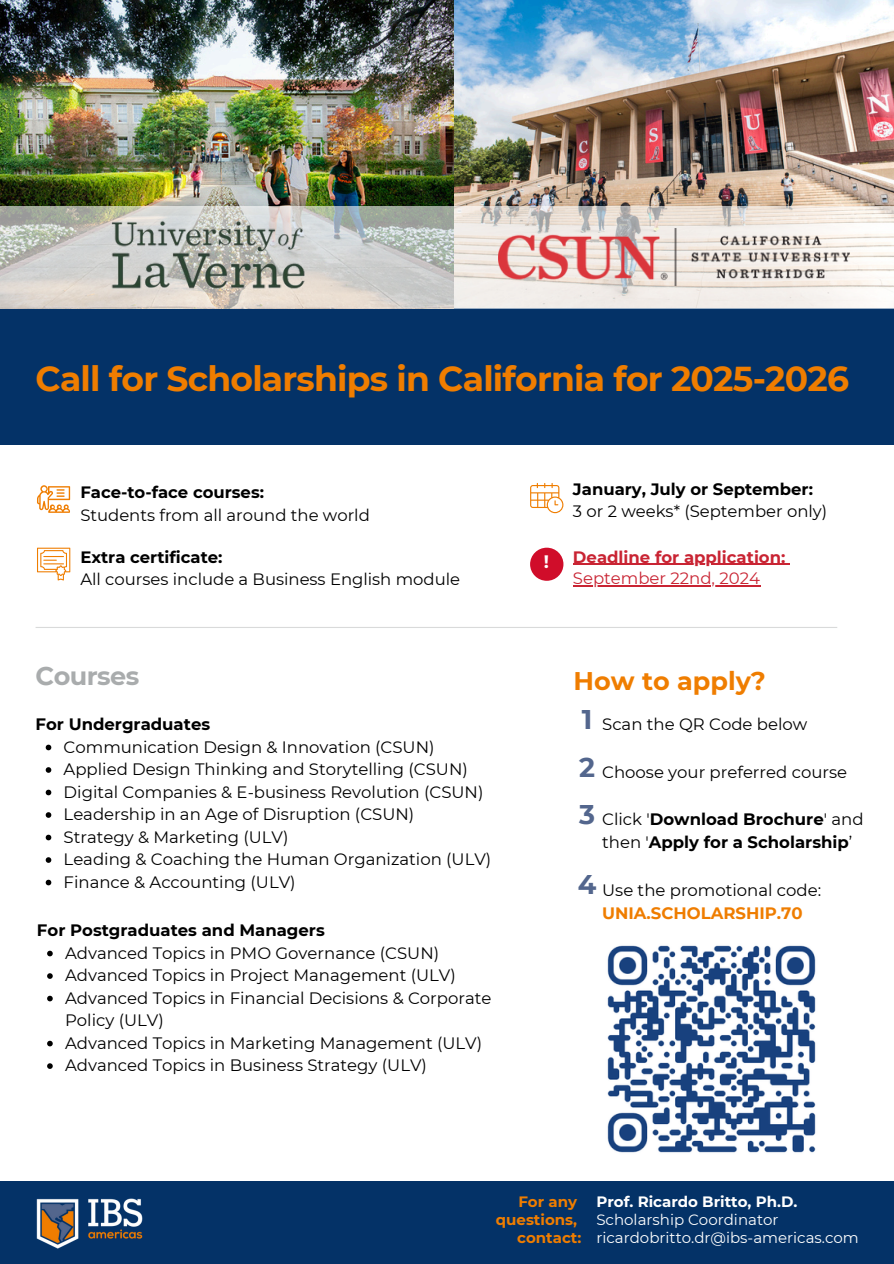
<style>
.page{position:relative;width:894px;height:1264px;background:#fff}
.page>*{position:absolute;margin:0;border:0;box-sizing:border-box;transform-origin:0 0}
.t1{font:700 34.5px "Montserrat";letter-spacing:-.02em;color:#ef7d00}
.t2{font:700 27px "Montserrat";color:#53668d}
.t3{font:700 25.5px "Montserrat";color:#ef7d00}
.t4{font:700 25.5px "Montserrat";letter-spacing:-.02em;color:#a9acad}
.t5{font:700 18px "Montserrat";color:#fff}
.t6{font:16.5px/23.7px "Montserrat";color:#000}
.t7{font:700 16.5px/23.7px "Montserrat";color:#000}
.t8{font:700 16.5px "Montserrat";color:#c92433}
.t9{font:16.5px "Montserrat";color:#c92433}
.t10{font:15px "Montserrat";color:#fff}
.t11{font:700 15px "Montserrat";color:#fff}
.t12{font:700 15px/18px "Montserrat";color:#ef7d00;text-align:right}
.s1{font-weight:400}
.s2{font-weight:700;color:#ef7d00}
</style>
<div class="page">
<div style="left:0;top:1181px;width:893px;height:82px;background:#043267"></div>
<img style="left:0;top:0;width:892px;height:206px">
<div style="left:0;top:308px;width:893px;height:136px;background:#043267"></div>
<svg style="left:0;top:206px;width:893px;height:102px;background:#d9d6d1"></svg>
<img style="left:102px;top:216px;width:206px;height:79px">
<div style="left:530px;top:547px;width:33px;height:34px;background:#d00d2a;border-radius:50%"></div>
<svg style="left:530px;top:483px;width:33px;height:30px"></svg>
<svg style="left:37px;top:485px;width:33px;height:28px"></svg>
<svg style="left:37px;top:547px;width:33px;height:33px"></svg>
<hr style="left:36px;top:627px;width:801px;height:1px;background:#a9acad">
<img style="left:498px;top:229px;width:350px;height:56px">
<img style="left:36px;top:1198px;width:107px;height:51px">
<svg style="left:46px;top:744px;width:5px;height:6px"></svg>
<svg style="left:46px;top:767px;width:5px;height:5px"></svg>
<svg style="left:46px;top:789px;width:5px;height:6px"></svg>
<svg style="left:46px;top:812px;width:5px;height:5px"></svg>
<svg style="left:46px;top:834px;width:5px;height:6px"></svg>
<svg style="left:46px;top:857px;width:5px;height:5px"></svg>
<svg style="left:46px;top:879px;width:5px;height:6px"></svg>
<svg style="left:47px;top:950px;width:6px;height:6px"></svg>
<svg style="left:47px;top:973px;width:6px;height:5px"></svg>
<svg style="left:47px;top:995px;width:6px;height:6px"></svg>
<svg style="left:47px;top:1040px;width:6px;height:6px"></svg>
<svg style="left:47px;top:1063px;width:6px;height:5px"></svg>
<hr style="left:572px;top:563px;width:213px;height:2px;background:#c92433">
<hr style="left:572px;top:585px;width:187px;height:1px;background:#c92433">
<img style="left:607px;top:945px;width:209px;height:208px">
<p class="t1" style="left:36px;top:358px;width:814px">Call for Scholarships in California for 2025-2026</p>
<p class="t7" style="left:80px;top:480px;width:185px">Face-to-face courses:</p>
<p class="t6" style="left:80px;top:503px;width:291px">Students from all around the world</p>
<p class="t7" style="left:80px;top:545px;width:144px">Extra certificate:</p>
<p class="t6" style="left:80px;top:567px;width:381px">All courses include a Business English module</p>
<p class="t5" style="left:544px;top:551px;width:7px">!</p>
<p class="t7" style="left:572px;top:477px;width:241px">January, July or September:</p>
<p class="t6" style="left:572px;top:499px;width:256px">3 or 2 weeks* (September only)</p>
<p class="t8" style="left:572px;top:546px;width:214px">Deadline for application:</p>
<p class="t9" style="left:572px;top:568px;width:188px">September 22nd, 2024</p>
<p class="t4" style="left:36px;top:660px;width:105px">Courses</p>
<p class="t3" style="left:573px;top:665px;width:194px">How to apply?</p>
<p class="t2" style="left:581px;top:703px;width:12px">1</p>
<p class="t2" style="left:579px;top:750px;width:17px">2</p>
<p class="t2" style="left:579px;top:798px;width:17px">3</p>
<p class="t7" style="left:36px;top:712px;width:176px">For Undergraduates</p>
<p class="t6" style="left:64px;top:734px;width:372px">Communication Design &amp; Innovation (CSUN)</p>
<p class="t6" style="left:64px;top:757px;width:405px">Applied Design Thinking and Storytelling (CSUN)</p>
<p class="t6" style="left:64px;top:779px;width:421px">Digital Companies &amp; E-business Revolution (CSUN)</p>
<p class="t6" style="left:64px;top:802px;width:352px">Leadership in an Age of Disruption (CSUN)</p>
<h2 class="t6" style="left:64px;top:824px;width:226px">Strategy &amp; Marketing (ULV)</h2>
<h2 class="t6" style="left:64px;top:847px;width:429px">Leading &amp; Coaching the Human Organization (ULV)</h2>
<h3 class="t6" style="left:64px;top:869px;width:233px">Finance &amp; Accounting (ULV)</h3>
<p class="t7" style="left:37px;top:918px;width:289px">For Postgraduates and Managers</p>
<p class="t6" style="left:65px;top:940px;width:375px">Advanced Topics in PMO Governance (CSUN)</p>
<p class="t6" style="left:65px;top:963px;width:392px">Advanced Topics in Project Management (ULV)</p>
<p class="t6" style="left:65px;top:986px;width:428px;line-height:22.5px">Advanced Topics in Financial Decisions &amp; Corporate<br>Policy (ULV)</p>
<p class="t6" style="left:65px;top:1030px;width:418px">Advanced Topics in Marketing Management (ULV)</p>
<p class="t6" style="left:65px;top:1053px;width:363px">Advanced Topics in Business Strategy (ULV)</p>
<p class="t6" style="left:602px;top:712px;width:206px">Scan the QR Code below</p>
<p class="t6" style="left:602px;top:759px;width:246px">Choose your preferred course</p>
<p class="t7" style="left:602px;top:807px;width:263px"><span class="s1">Click '</span>Download Brochure<span class="s1">' and then '</span>Apply for a Scholarship<span class="s1">’</span></p>
<p class="t6" style="left:602px;top:878px;width:220px">Use the promotional code:<br><span class="s2">UNIA.SCHOLARSHIP.70</span></p>
<p class="t2" style="left:577px;top:868px;width:20px">4</p>
<p class="t12" style="left:495px;top:1192px;width:83px">For any questions,</p>
<h3 class="t12" style="left:517px;top:1228px;width:66px">contact:</h3>
<p class="t11" style="left:596px;top:1192px;width:202px">Prof. Ricardo Britto, Ph.D.</p>
<h3 class="t10" style="left:596px;top:1210px;width:184px">Scholarship Coordinator</h3>
<p class="t10" style="left:596px;top:1228px;width:264px">ricardobritto.dr@ibs-americas.com</p>
</div>
